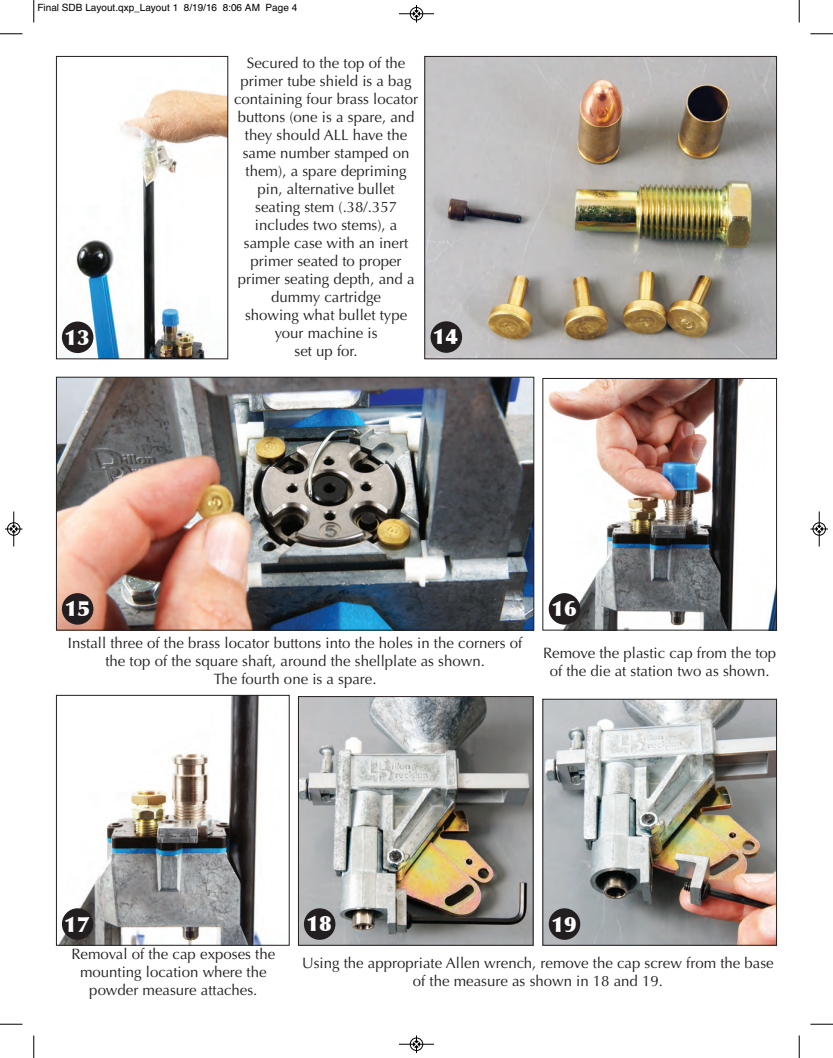
<style>
.page{position:relative;width:833px;height:1058px;background:#fff}
.page>*{position:absolute;margin:0;border:0;box-sizing:border-box;transform-origin:0 0}
.t1{font:900 21.25px "Optima";color:#fff}
.t2{font:15px/18px "Optima LT Std";color:#231f20;text-align:center}
.t3{font:10px "Helvetica";color:#000}
</style>
<div class="page">
<img style="left:426px;top:58px;width:348px;height:299px">
<div style="left:424px;top:56px;width:352px;height:303px;border:1px solid #231f20"></div>
<img style="left:58px;top:379px;width:474px;height:249px">
<div style="left:56px;top:377px;width:478px;height:253px;border:1px solid #231f20"></div>
<img style="left:548px;top:380px;width:226px;height:248px">
<div style="left:542px;top:378px;width:234px;height:252px;border:1px solid #231f20"></div>
<img style="left:59px;top:697px;width:202px;height:246px">
<div style="left:56px;top:695px;width:233px;height:250px;border:1px solid #231f20"></div>
<img style="left:300px;top:698px;width:231px;height:245px">
<div style="left:298px;top:696px;width:235px;height:249px;border:1px solid #231f20"></div>
<img style="left:544px;top:701px;width:230px;height:242px">
<div style="left:542px;top:699px;width:234px;height:246px;border:1px solid #231f20"></div>
<img style="left:61px;top:89px;width:165px;height:268px">
<div style="left:56px;top:56px;width:172px;height:303px;border:1px solid #231f20"></div>
<div style="left:548px;top:908px;width:32px;height:31px;background:#231f20;border-radius:50%"></div>
<div style="left:304px;top:908px;width:31px;height:31px;background:#231f20;border-radius:50%"></div>
<div style="left:62px;top:908px;width:31px;height:31px;background:#231f20;border-radius:50%"></div>
<div style="left:548px;top:593px;width:32px;height:31px;background:#231f20;border-radius:50%"></div>
<div style="left:62px;top:593px;width:31px;height:31px;background:#231f20;border-radius:50%"></div>
<div style="left:430px;top:321px;width:32px;height:32px;background:#231f20;border-radius:50%"></div>
<div style="left:62px;top:321px;width:31px;height:32px;background:#231f20;border-radius:50%"></div>
<svg style="left:33px;top:0;width:2px;height:22px"></svg>
<svg style="left:0;top:33px;width:22px;height:2px"></svg>
<svg style="left:798px;top:0;width:2px;height:22px"></svg>
<svg style="left:810px;top:33px;width:22px;height:2px"></svg>
<svg style="left:33px;top:1035px;width:2px;height:23px"></svg>
<svg style="left:0;top:1023px;width:22px;height:2px"></svg>
<svg style="left:798px;top:1035px;width:2px;height:23px"></svg>
<svg style="left:810px;top:1023px;width:22px;height:2px"></svg>
<hr style="left:399px;top:14px;width:35px;height:1px;background:#000">
<div style="left:410px;top:7px;width:13px;height:13px;border:1px solid #000;border-radius:50%"></div>
<svg style="left:413px;top:5px;width:6px;height:17px"></svg>
<hr style="left:399px;top:1044px;width:35px;height:1px;background:#000">
<div style="left:410px;top:1037px;width:13px;height:13px;border:1px solid #000;border-radius:50%"></div>
<svg style="left:413px;top:1035px;width:6px;height:17px"></svg>
<hr style="left:14px;top:511px;width:1px;height:35px;background:#000">
<div style="left:7px;top:522px;width:13px;height:13px;border:1px solid #000;border-radius:50%"></div>
<svg style="left:5px;top:526px;width:17px;height:6px"></svg>
<hr style="left:819px;top:511px;width:1px;height:35px;background:#000">
<div style="left:812px;top:522px;width:13px;height:13px;border:1px solid #000;border-radius:50%"></div>
<svg style="left:810px;top:526px;width:18px;height:6px"></svg>
<p class="t3" style="left:38px;top:2px;width:261px">Final SDB Layout.qxp_Layout 1 8/19/16 8:06 AM Page 4</p>
<p class="t2" style="left:234px;top:55px;width:186px">Secured to the top of the primer tube shield is a bag containing four brass locator buttons (one is a spare, and they should ALL have the same number stamped on them), a spare depriming pin, alternative bullet seating stem (.38/.357 includes two stems), a sample case with an inert primer seated to proper primer seating depth, and a dummy cartridge<br>showing what bullet type your machine is<br>set up for.</p>
<h1 class="t1" style="left:65px;top:324px;width:27px">13</h1>
<h1 class="t1" style="left:433px;top:324px;width:27px">14</h1>
<h1 class="t1" style="left:65px;top:596px;width:27px">15</h1>
<h1 class="t1" style="left:551px;top:596px;width:27px">16</h1>
<p class="t2" style="left:68px;top:635px;width:456px">Install three of the brass locator buttons into the holes in the corners of the top of the square shaft, around the shellplate as shown.<br>The fourth one is a spare.</p>
<p class="t2" style="left:543px;top:645px;width:235px">Remove the plastic cap from the top of the die at station two as shown.</p>
<h1 class="t1" style="left:64px;top:911px;width:27px">17</h1>
<h1 class="t1" style="left:306px;top:910px;width:27px">18</h1>
<h1 class="t1" style="left:551px;top:911px;width:27px">19</h1>
<p class="t2" style="left:71px;top:946px;width:205px">Removal of the cap exposes the mounting location where the powder measure attaches.</p>
<p class="t2" style="left:302px;top:955px;width:473px">Using the appropriate Allen wrench, remove the cap screw from the base of the measure as shown in 18 and 19.</p>
</div>
